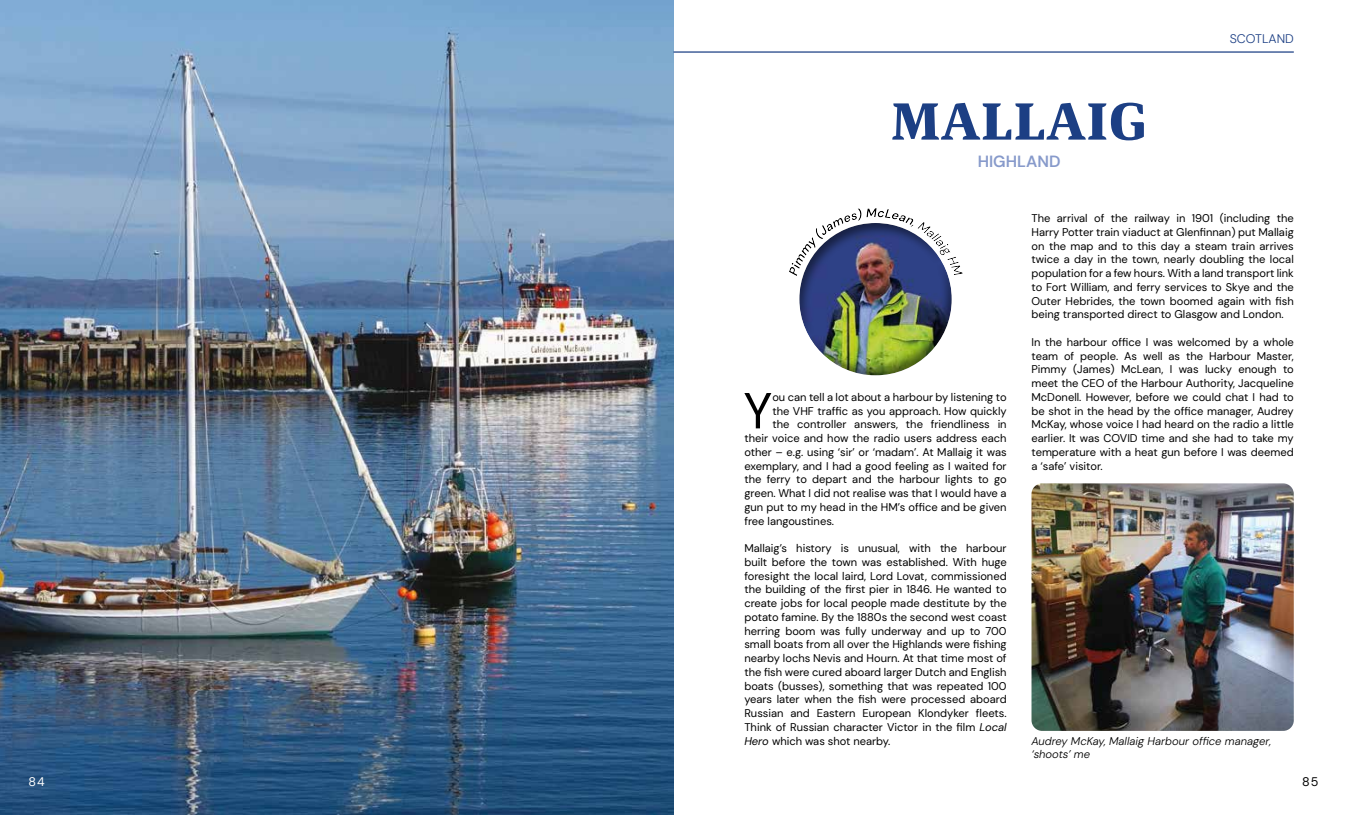
<style>
.page{position:relative;width:1347px;height:815px;background:#fff}
.page>*{position:absolute;margin:0;border:0;box-sizing:border-box;transform-origin:0 0}
.t1{font:700 53.62px "Quador";color:#1c3f84}
.t2{font:50.5px "DM Sans 24 pt";color:#000}
.t3{font:600 16.25px "DM Sans 24 pt";color:#879acb}
.t4{font:300 12.5px "DM Sans 24 pt";color:#1c3f84}
.t5{font:12.5px "DM Sans 24 pt";color:#000}
.t6{font:12.5px "DM Sans 24 pt";color:#fff}
.t7{font:11.25px/13.8px "DM Sans 24 pt";color:#000;text-align:justify}
.t8{font:italic 300 11.25px/13.8px "DM Sans 24 pt";color:#000}
.s1{font-style:italic}
</style>
<div class="page">
<img style="left:0;top:0;width:673px;height:815px">
<div style="left:777px;top:201px;width:196px;height:90px;background:#000;opacity:.5"></div>
<div style="left:797px;top:223px;width:155px;height:154px;background:#000;opacity:.5"></div>
<img style="left:1031px;top:483px;width:262px;height:248px">
<hr style="left:673px;top:51px;width:620px;height:2px;background:#1c3f84">
<p class="t6" style="left:28px;top:774px;width:18px">84</p>
<p class="t4" style="left:1229px;top:31px;width:65px">SCOTLAND</p>
<h1 class="t1" style="left:890px;top:81px;width:258px">MALLAIG</h1>
<h3 class="t3" style="left:977px;top:151px;width:84px">HIGHLAND</h3>
<h2 class="t2" style="left:743px;top:380px;width:30px">Y</h2>
<p class="t7" style="left:772px;top:390px;width:236px">ou can tell a lot about a harbour by listening to</p>
<p class="t7" style="left:772px;top:404px;width:236px">the VHF traffic as you approach. How quickly</p>
<p class="t7" style="left:772px;top:418px;width:236px">the controller answers, the friendliness in</p>
<p class="t7" style="left:744px;top:431px;width:264px">their voice and how the radio users address each</p>
<p class="t7" style="left:744px;top:445px;width:264px">other – e.g. using ‘sir’ or ‘madam’. At Mallaig it was</p>
<p class="t7" style="left:744px;top:459px;width:264px">exemplary, and I had a good feeling as I waited for</p>
<p class="t7" style="left:744px;top:472px;width:264px">the ferry to depart and the harbour lights to go</p>
<p class="t7" style="left:744px;top:486px;width:264px">green. What I did not realise was that I would have a</p>
<p class="t7" style="left:744px;top:500px;width:264px">gun put to my head in the HM’s office and be given</p>
<p class="t7" style="left:744px;top:514px;width:91px">free langoustines.</p>
<p class="t7" style="left:744px;top:541px;width:264px">Mallaig’s history is unusual, with the harbour built before the town was established. With huge foresight the local laird, Lord Lovat, commissioned the building of the first pier in 1846. He wanted to create jobs for local people made destitute by the potato famine. By the 1880s the second west coast herring boom was fully underway and up to 700 small boats from all over the Highlands were fishing nearby lochs Nevis and Hourn. At that time most of the fish were cured aboard larger Dutch and English boats (busses), something that was repeated 100 years later when the fish were processed aboard Russian and Eastern European Klondyker fleets.<br>Think of Russian character Victor in the film <span class="s1">Local Hero</span> which was shot nearby.</p>
<p class="t7" style="left:1031px;top:211px;width:264px">The arrival of the railway in 1901 (including the Harry Potter train viaduct at Glenfinnan) put Mallaig on the map and to this day a steam train arrives twice a day in the town, nearly doubling the local population for a few hours. With a land transport link to Fort William, and ferry services to Skye and the Outer Hebrides, the town boomed again with fish being transported direct to Glasgow and London.</p>
<p class="t7" style="left:1031px;top:335px;width:264px">In the harbour office I was welcomed by a whole team of people. As well as the Harbour Master, Pimmy (James) McLean, I was lucky enough to meet the CEO of the Harbour Authority, Jacqueline McDonell. However, before we could chat I had to be shot in the head by the office manager, Audrey McKay, whose voice I had heard on the radio a little earlier. It was COVID time and she had to take my temperature with a heat gun before I was deemed a ‘safe’ visitor.</p>
<p class="t8" style="left:1031px;top:734px;width:241px">Audrey McKay, Mallaig Harbour office manager, ‘shoots’ me</p>
<p class="t5" style="left:1302px;top:774px;width:18px">85</p>
</div>
